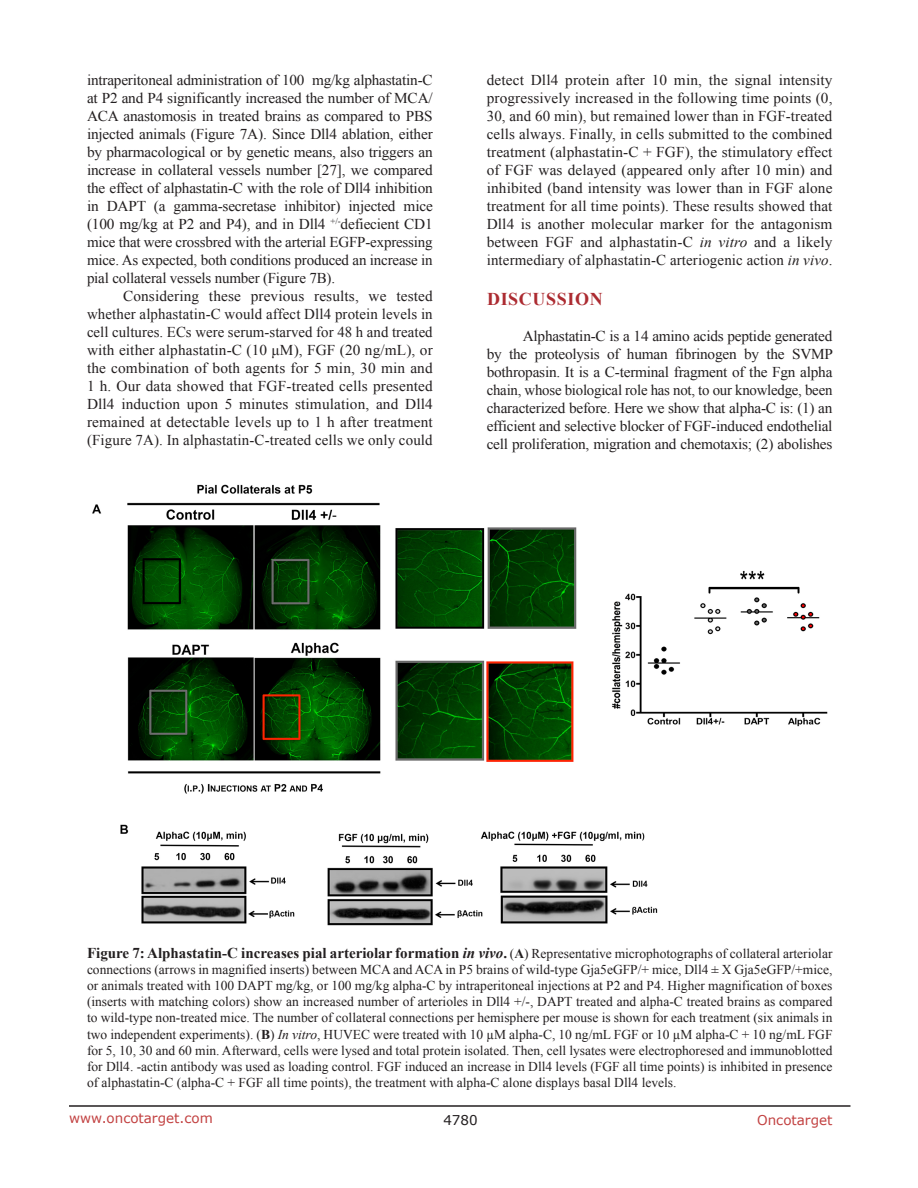
<style>
.page{position:relative;width:918px;height:1188px;background:#fff}
.page>*{position:absolute;margin:0;border:0;box-sizing:border-box;transform-origin:0 0}
.Heading{font:700 18px "Times New Roman";letter-spacing:.035em;color:#ac2b31}
.BodyText{font:15px/18px "Times New Roman";color:#231f20;text-align:justify}
.Figuretrx{font:700 15px "Times New Roman";color:#231f20}
.Figuretrx-2{font:13.5px/16.2px "Times New Roman";color:#231f20;text-align:justify}
.t1{font:13.5px "Verdana";color:#c24141}
.t2{font:13.5px "Verdana";color:#231f20}
.s1{font-style:italic}
.s2{font-weight:400;font-size:13.5px}
.s3{font-size:13.5px}
.s4{font-weight:700}
</style>
<div class="page">
<hr style="left:69px;top:1105px;width:781px;height:2px;background:#231f20">
<img style="left:92px;top:484px;width:736px;height:442px">
<p class="BodyText" style="left:87px;top:71px;width:347px">intraperitoneal administration of 100 mg/kg alphastatin-C at P2 and P4 significantly increased the number of MCA/ ACA anastomosis in treated brains as compared to PBS injected animals (Figure 7A). Since Dll4 ablation, either by pharmacological or by genetic means, also triggers an increase in collateral vessels number [27], we compared the effect of alphastatin-C with the role of Dll4 inhibition in DAPT (a gamma-secretase inhibitor) injected mice (100 mg/kg at P2 and P4), and in Dll4 <sup>+/-</sup>defiecient CD1 mice that were crossbred with the arterial EGFP-expressing mice. As expected, both conditions produced an increase in pial collateral vessels number (Figure 7B).</p>
<p class="BodyText" style="left:87px;top:287px;width:347px;text-indent:36px">Considering these previous results, we tested whether alphastatin-C would affect Dll4 protein levels in cell cultures. ECs were serum-starved for 48 h and treated with either alphastatin-C (10 μM), FGF (20 ng/mL), or the combination of both agents for 5 min, 30 min and 1 h. Our data showed that FGF-treated cells presented Dll4 induction upon 5 minutes stimulation, and Dll4 remained at detectable levels up to 1 h after treatment (Figure 7A). In alphastatin-C-treated cells we only could</p>
<p class="BodyText" style="left:487px;top:71px;width:347px">detect Dll4 protein after 10 min, the signal intensity progressively increased in the following time points (0, 30, and 60 min), but remained lower than in FGF-treated cells always. Finally, in cells submitted to the combined treatment (alphastatin-C + FGF), the stimulatory effect of FGF was delayed (appeared only after 10 min) and inhibited (band intensity was lower than in FGF alone treatment for all time points). These results showed that Dll4 is another molecular marker for the antagonism between FGF and alphastatin-C <span class="s1">in vitro</span> and a likely intermediary of alphastatin-C arteriogenic action <span class="s1">in vivo</span>.</p>
<p class="Heading" style="left:487px;top:286px;width:117px">DISCUSSION</p>
<p class="BodyText" style="left:487px;top:327px;width:348px;text-indent:36px">Alphastatin-C is a 14 amino acids peptide generated by the proteolysis of human fibrinogen by the SVMP bothropasin. It is a C-terminal fragment of the Fgn alpha chain, whose biological role has not, to our knowledge, been characterized before. Here we show that alpha-C is: (1) an efficient and selective blocker of FGF-induced endothelial cell proliferation, migration and chemotaxis; (2) abolishes</p>
<p class="Figuretrx" style="left:87px;top:942px;width:747px">Figure 7: Alphastatin-C increases pial arteriolar formation <span class="s1">in vivo</span>. <span class="s2">(</span><span class="s3">A</span><span class="s2">) Representative microphotographs of collateral arteriolar</span></p>
<p class="Figuretrx-2" style="left:87px;top:961px;width:747px">connections (arrows in magnified inserts) between MCA and ACA in P5 brains of wild-type Gja5eGFP/+ mice, Dll4 ± X Gja5eGFP/+mice, or animals treated with 100 DAPT mg/kg, or 100 mg/kg alpha-C by intraperitoneal injections at P2 and P4. Higher magnification of boxes (inserts with matching colors) show an increased number of arterioles in Dll4 +/-, DAPT treated and alpha-C treated brains as compared to wild-type non-treated mice. The number of collateral connections per hemisphere per mouse is shown for each treatment (six animals in two independent experiments). (<span class="s4">B</span>) <span class="s1">In vitro</span>, HUVEC were treated with 10 µM alpha-C, 10 ng/mL FGF or 10 µM alpha-C + 10 ng/mL FGF for 5, 10, 30 and 60 min. Afterward, cells were lysed and total protein isolated. Then, cell lysates were electrophoresed and immunoblotted for Dll4. -actin antibody was used as loading control. FGF induced an increase in Dll4 levels (FGF all time points) is inhibited in presence of alphastatin-C (alpha-C + FGF all time points), the treatment with alpha-C alone displays basal Dll4 levels.</p>
<p class="t1" style="left:69px;top:1109px;width:145px">www.oncotarget.com</p>
<p class="t2" style="left:443px;top:1111px;width:36px">4780</p>
<p class="t1" style="left:757px;top:1111px;width:77px">Oncotarget</p>
</div>
